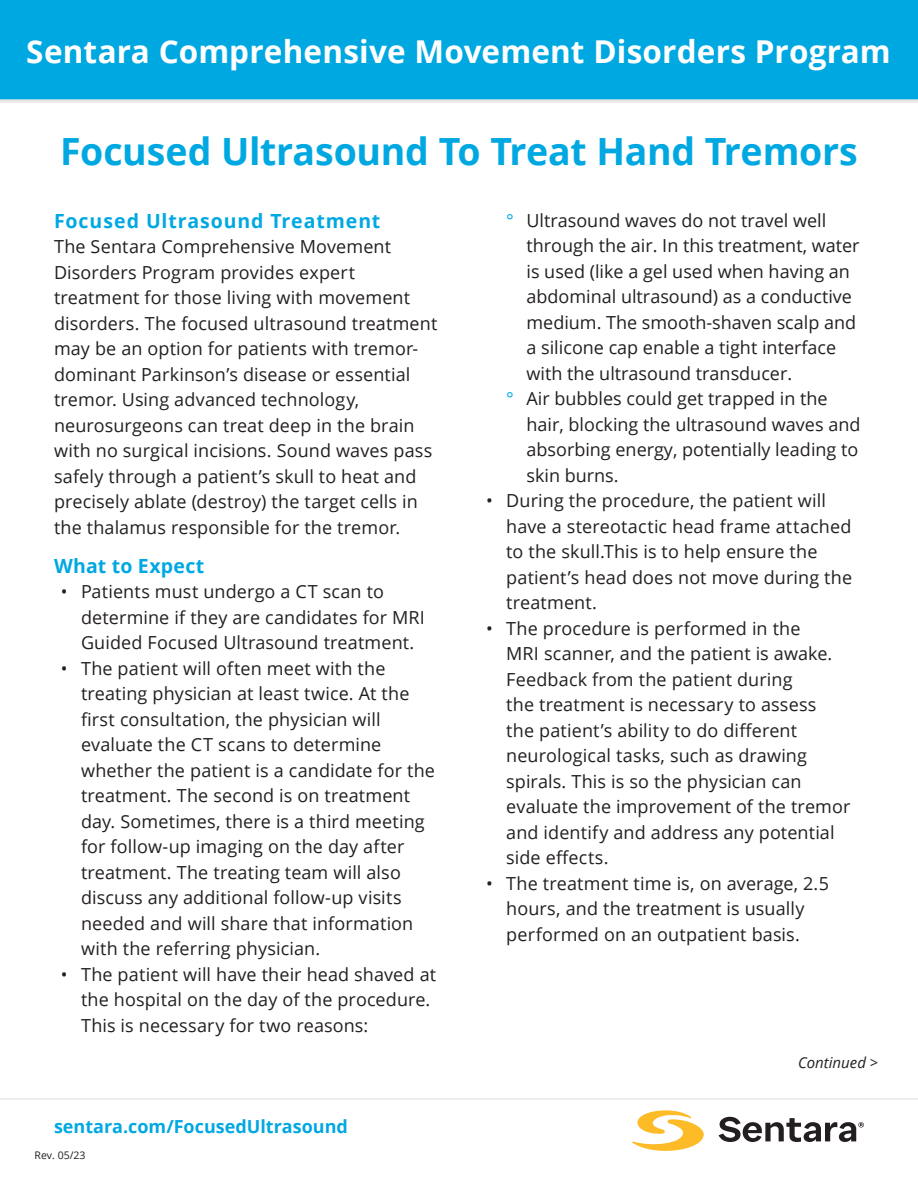
<style>
.page{position:relative;width:918px;height:1188px;background:#fff}
.page>*{position:absolute;margin:0;border:0;box-sizing:border-box;transform-origin:0 0}
.t1{font:700 37.5px "Open Sans";letter-spacing:-.01em;color:#00a8e2}
.t2{font:700 31.5px "Open Sans";letter-spacing:.005em;color:#fff}
.t3{font:700 19.5px "Open Sans";letter-spacing:.045em;color:#00a8e2}
.t4{font:700 19.5px "Open Sans";letter-spacing:.015em;color:#00a8e2}
.t5{font:18px/25.5px "Open Sans";letter-spacing:.005em;color:#231f20}
.t6{font:700 18px "Open Sans";color:#00a8e2}
.t7{font:italic 15px "Open Sans";color:#231f20}
.t8{font:10.5px "Open Sans";color:#231f20}
.s1{color:#00a8e2}
</style>
<div class="page">
<div style="left:0;top:0;width:918px;height:100px;background:#00a8e2"></div>
<svg style="left:0;top:99px;width:918px;height:4px;fill:#e6e7e9"></svg>
<svg style="left:632px;top:1110px;width:72px;height:41px"></svg>
<svg style="left:719px;top:1117px;width:145px;height:25px"></svg>
<hr style="left:0;top:1098px;width:918px;height:2px;background:#e6e7e9">
<h2 class="t2" style="left:26px;top:29px;width:866px">Sentara Comprehensive Movement Disorders Program</h2>
<p class="t1" style="left:60px;top:125px;width:799px">Focused Ultrasound To Treat Hand Tremors</p>
<p class="t3" style="left:54px;top:207px;width:328px">Focused Ultrasound Treatment</p>
<p class="t5" style="left:54px;top:233px;width:385px">The Sentara Comprehensive Movement Disorders Program provides expert treatment for those living with movement disorders. The focused ultrasound treatment may be an option for patients with tremor&shy;dominant Parkinson’s disease or essential tremor. Using advanced technology, neurosurgeons can treat deep in the brain with no surgical incisions. Sound waves pass safely through a patient’s skull to heat and precisely ablate (destroy) the target cells in the thalamus responsible for the tremor.</p>
<p class="t4" style="left:54px;top:552px;width:152px">What to Expect</p>
<p class="t5" style="left:81px;top:578px;width:345px;text-indent:-20px">• Patients must undergo a CT scan to determine if they are candidates for MRI<br>Guided Focused Ultrasound treatment.</p>
<p class="t5" style="left:81px;top:655px;width:355px;text-indent:-20px">• The patient will often meet with the treating physician at least twice. At the first consultation, the physician will evaluate the CT scans to determine whether the patient is a candidate for the treatment. The second is on treatment day. Sometimes, there is a third meeting for follow-up imaging on the day after treatment. The treating team will also discuss any additional follow-up visits needed and will share that information with the referring physician.</p>
<p class="t5" style="left:81px;top:961px;width:357px;text-indent:-20px">• The patient will have their head shaved at the hospital on the day of the procedure.<br>This is necessary for two reasons:</p>
<p class="t6" style="left:54px;top:1114px;width:295px">sentara.com/FocusedUltrasound</p>
<p class="t8" style="left:35px;top:1148px;width:53px">Rev. 05/23</p>
<p class="t5" style="left:526px;top:207px;width:335px;text-indent:-20px"><span class="s1">°</span> Ultrasound waves do not travel well through the air. In this treatment, water is used (like a gel used when having an abdominal ultrasound) as a conductive medium. The smooth-shaven scalp and a silicone cap enable a tight interface with the ultrasound transducer.</p>
<p class="t5" style="left:526px;top:385px;width:335px;text-indent:-20px"><span class="s1">°</span> Air bubbles could get trapped in the hair, blocking the ultrasound waves and absorbing energy, potentially leading to skin burns.</p>
<p class="t5" style="left:506px;top:487px;width:347px;text-indent:-20px">• During the procedure, the patient will have a stereotactic head frame attached to the skull.This is to help ensure the patient’s head does not move during the treatment.</p>
<p class="t5" style="left:506px;top:615px;width:346px;text-indent:-20px">• The procedure is performed in the<br>MRI scanner, and the patient is awake.<br>Feedback from the patient during<br>the treatment is necessary to assess<br>the patient’s ability to do different neurological tasks, such as drawing spirals. This is so the physician can evaluate the improvement of the tremor and identify and address any potential side effects.</p>
<p class="t5" style="left:486px;top:870px;width:345px;text-align:center">• The treatment time is, on average, 2.5 hours, and the treatment is usually performed on an outpatient basis.</p>
<p class="t7" style="left:798px;top:1052px;width:82px">Continued &gt;</p>
</div>
